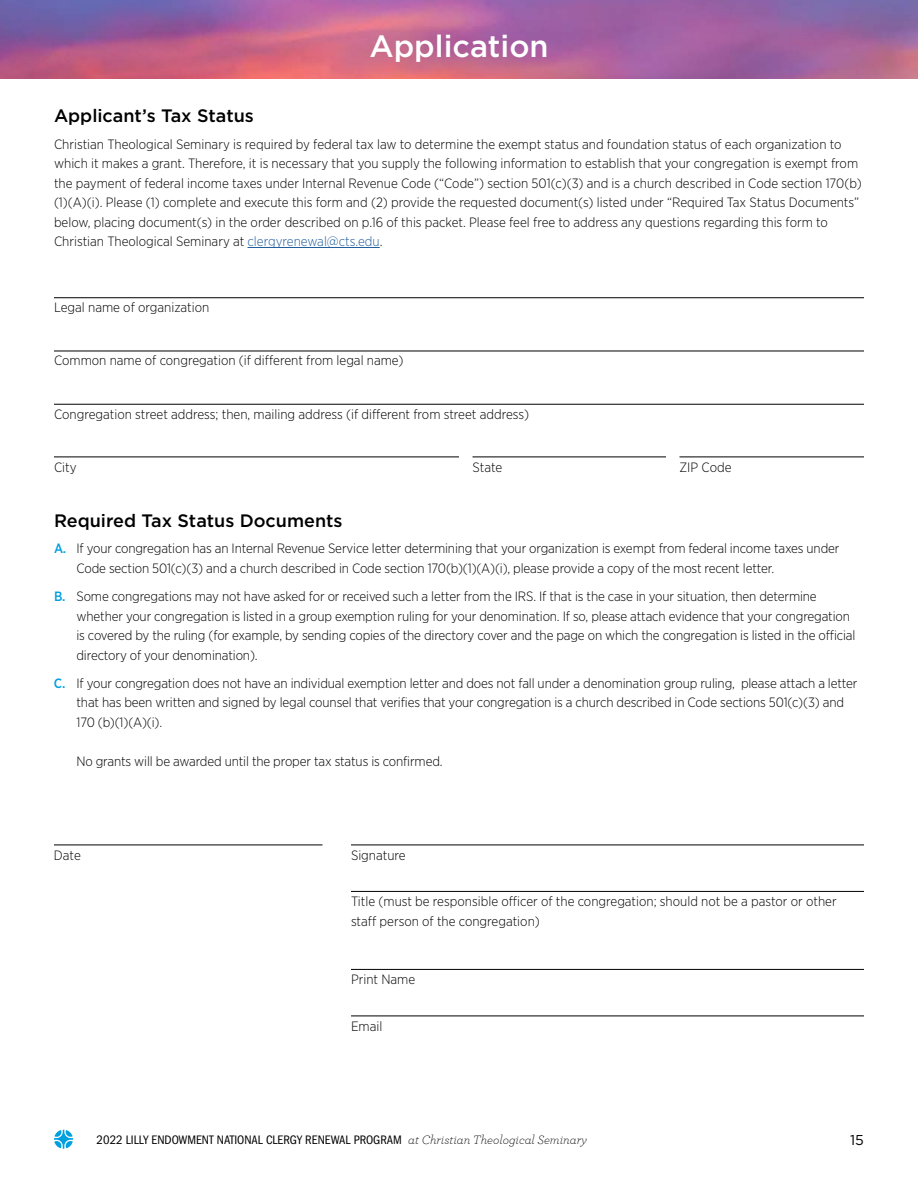
<style>
.page{position:relative;width:918px;height:1188px;background:#fff}
.page>*{position:absolute;margin:0;border:0;box-sizing:border-box;transform-origin:0 0}
.t1{font:500 30.75px "Gotham";color:#fff}
.t2{font:500 18px "Gotham";color:#000}
.t3{font:14.25px "Gotham";color:#000}
.t4{font:300 13.5px/19.5px "Gotham Narrow";letter-spacing:-.01em;color:#000}
.t5{font:condensed 12.75px "ITC Franklin Gothic Std";color:#000}
.s1{color:#215e9e}
.s2{font-weight:500;color:#00a0df}
.s3{font-family:"Archer";font-weight:300;font-style:italic;font-stretch:normal}
</style>
<div class="page">
<img style="left:0;top:0;width:918px;height:78px">
<svg style="left:54px;top:1130px;width:19px;height:19px"></svg>
<hr style="left:248px;top:247px;width:132px;height:1px;background:#215e9e">
<hr style="left:54px;top:297px;width:810px;height:1px;background:#000">
<hr style="left:54px;top:351px;width:810px;height:1px;background:#000">
<hr style="left:54px;top:404px;width:810px;height:1px;background:#000">
<hr style="left:54px;top:457px;width:405px;height:1px;background:#000">
<hr style="left:472px;top:457px;width:194px;height:1px;background:#000">
<hr style="left:680px;top:457px;width:184px;height:1px;background:#000">
<hr style="left:54px;top:845px;width:268px;height:1px;background:#000">
<hr style="left:351px;top:845px;width:513px;height:1px;background:#000">
<hr style="left:351px;top:891px;width:513px;height:1px;background:#000">
<hr style="left:351px;top:969px;width:513px;height:1px;background:#000">
<hr style="left:351px;top:1016px;width:513px;height:1px;background:#000">
<h1 class="t1" style="left:369px;top:26px;width:181px">Application</h1>
<h2 class="t2" style="left:54px;top:104px;width:201px">Applicant’s Tax Status</h2>
<p class="t4" style="left:54px;top:134px;width:809px">Christian Theological Seminary is required by federal tax law to determine the exempt status and foundation status of each organization to which it makes a grant. Therefore, it is necessary that you supply the following information to establish that your congregation is exempt from the payment of federal income taxes under Internal Revenue Code (“Code”) section 501(c)(3) and is a church described in Code section 170(b) (1)(A)(i). Please (1) complete and execute this form and (2) provide the requested document(s) listed under “Required Tax Status Documents” below, placing document(s) in the order described on p.16 of this packet. Please feel free to address any questions regarding this form to Christian Theological Seminary at <span class="s1">clergyrenewal@cts.edu</span>.</p>
<p class="t4" style="left:54px;top:298px;width:157px">Legal name of organization</p>
<p class="t4" style="left:54px;top:351px;width:351px">Common name of congregation (if different from legal name)</p>
<p class="t4" style="left:54px;top:404px;width:477px">Congregation street address; then, mailing address (if different from street address)</p>
<p class="t4" style="left:54px;top:457px;width:24px">City</p>
<p class="t4" style="left:472px;top:457px;width:31px">State</p>
<p class="t4" style="left:679px;top:457px;width:54px">ZIP Code</p>
<h2 class="t2" style="left:54px;top:509px;width:290px">Required Tax Status Documents</h2>
<p class="t4" style="left:77px;top:539px;width:765px;text-indent:-23px"><span class="s2">A.</span> If your congregation has an Internal Revenue Service letter determining that your organization is exempt from federal income taxes under<br>Code section 501(c)(3) and a church described in Code section 170(b)(1)(A)(i), please provide a copy of the most recent letter.</p>
<p class="t4" style="left:77px;top:587px;width:781px;text-indent:-23px"><span class="s2">B.</span> Some congregations may not have asked for or received such a letter from the IRS. If that is the case in your situation, then determine whether your congregation is listed in a group exemption ruling for your denomination. If so, please attach evidence that your congregation is covered by the ruling (for example, by sending copies of the directory cover and the page on which the congregation is listed in the official directory of your denomination).</p>
<p class="t4" style="left:77px;top:673px;width:783px;text-indent:-23px"><span class="s2">C.</span> If your congregation does not have an individual exemption letter and does not fall under a denomination group ruling, please attach a letter that has been written and signed by legal counsel that verifies that your congregation is a church described in Code sections 501(c)(3) and<br>170 (b)(1)(A)(i).</p>
<p class="t4" style="left:77px;top:751px;width:368px">No grants will be awarded until the proper tax status is confirmed.</p>
<p class="t4" style="left:54px;top:845px;width:28px">Date</p>
<p class="t4" style="left:351px;top:845px;width:56px">Signature</p>
<p class="t4" style="left:351px;top:892px;width:487px">Title (must be responsible officer of the congregation; should not be a pastor or other staff person of the congregation)</p>
<p class="t4" style="left:351px;top:970px;width:66px">Print Name</p>
<p class="t4" style="left:351px;top:1016px;width:33px">Email</p>
<p class="t5" style="left:97px;top:1133px;width:492px">2022 LILLY ENDOWMENT NATIONAL CLERGY RENEWAL PROGRAM <span class="s3">at Christian Theological Seminary</span></p>
<p class="t3" style="left:850px;top:1131px;width:15px">15</p>
</div>
